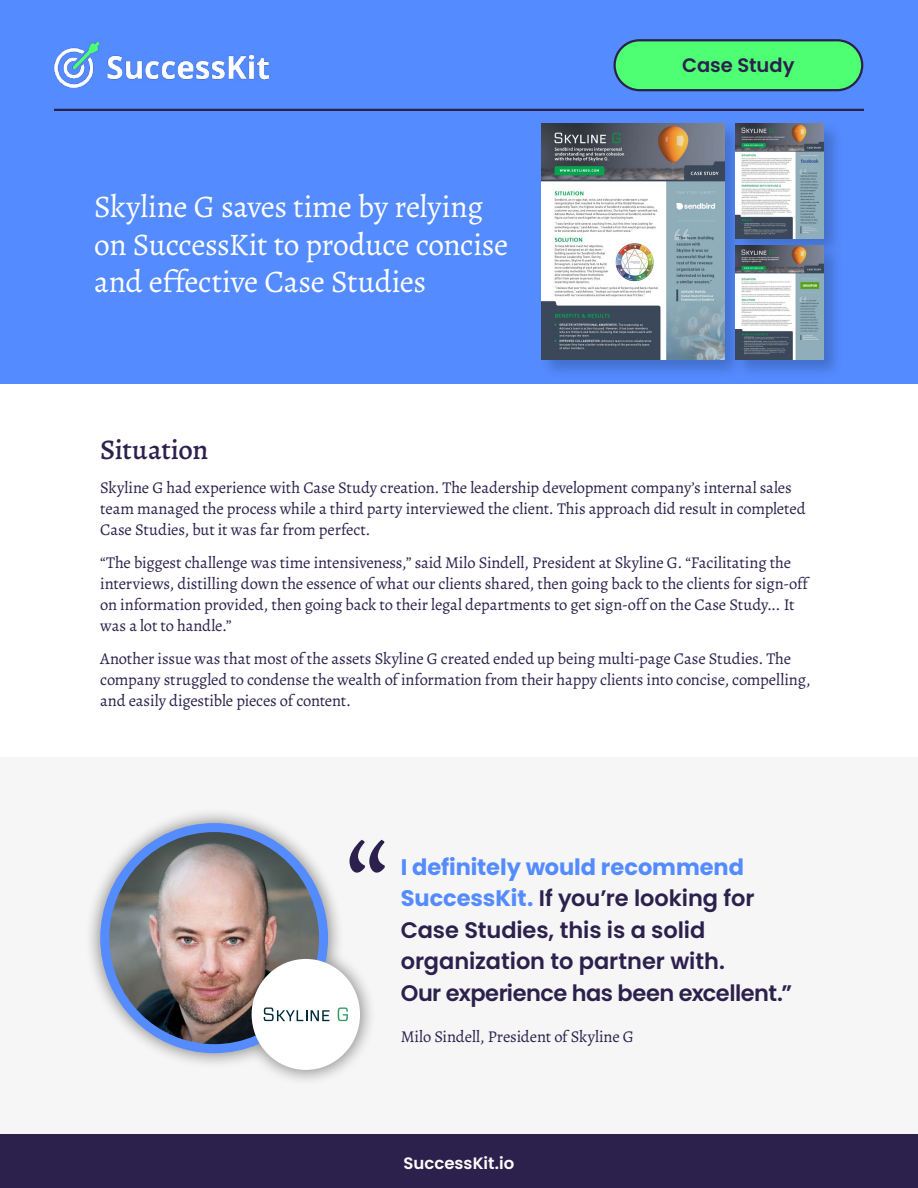
<style>
.page{position:relative;width:918px;height:1188px;background:#fff}
.page>*{position:absolute;margin:0;border:0;box-sizing:border-box;transform-origin:0 0}
.t1{font:31.5px/37.5px "Alegreya";letter-spacing:-.01em;color:#fff}
.t2{font:500 28.5px "Alegreya";letter-spacing:-.01em;color:#2c214c}
.t3{font:600 22.5px/31.5px "Poppins";letter-spacing:-.005em;color:#2c214c}
.t4{font:600 19.5px "Poppins";letter-spacing:-.005em;color:#2c214c}
.t5{font:16.5px/21px "Alegreya";letter-spacing:-.01em;color:#2c214c}
.t6{font:600 16.5px "Poppins";color:#fff}
.s1{font-weight:700;color:#548bff}
</style>
<div class="page">
<div style="left:0;top:758px;width:918px;height:378px;background:#f6f6f6"></div>
<div style="left:0;top:1134px;width:918px;height:54px;background:#2c214c"></div>
<div style="left:0;top:0;width:918px;height:384px;background:#548bff"></div>
<div style="left:615px;top:40px;width:247px;height:50px;background:#4eff74;border-radius:25px"></div>
<div style="left:614px;top:39px;width:249px;height:52px;border:2px solid #2c214c;border-radius:25px"></div>
<img style="left:54px;top:42px;width:214px;height:45px">
<hr style="left:54px;top:109px;width:810px;height:2px;background:#2c214c">
<div style="left:84px;top:807px;width:292px;height:279px;background:#000;opacity:.41"></div>
<img style="left:105px;top:829px;width:219px;height:219px">
<div style="left:100px;top:823px;width:228px;height:230px;border:9px solid #548bff;border-radius:50%"></div>
<div style="left:252px;top:959px;width:108px;height:111px;background:#fff;border-radius:50%"></div>
<svg style="left:264px;top:1008px;width:65px;height:13px"></svg>
<svg style="left:338px;top:1008px;width:10px;height:13px"></svg>
<svg style="left:350px;top:840px;width:35px;height:33px"></svg>
<div style="left:538px;top:121px;width:306px;height:259px;background:#000;opacity:.2"></div>
<img style="left:735px;top:245px;width:89px;height:115px">
<img style="left:735px;top:124px;width:89px;height:114px">
<img style="left:542px;top:124px;width:182px;height:236px">
<h1 class="t1" style="left:94px;top:188px;width:416px">Skyline G saves time by relying on SuccessKit to produce concise and effective Case Studies</h1>
<p class="t4" style="left:682px;top:54px;width:114px">Case Study</p>
<h2 class="t2" style="left:100px;top:431px;width:110px">Situation</h2>
<p class="t5" style="left:100px;top:477px;width:707px">Skyline G had experience with Case Study creation. The leadership development company’s internal sales team managed the process while a third party interviewed the client. This approach did result in completed<br>Case Studies, but it was far from perfect.</p>
<p class="t5" style="left:100px;top:552px;width:709px">“The biggest challenge was time intensiveness,” said Milo Sindell, President at Skyline G. “Facilitating the interviews, distilling down the essence of what our clients shared, then going back to the clients for sign-off on information provided, then going back to their legal departments to get sign-off on the Case Study... It was a lot to handle.”</p>
<p class="t5" style="left:100px;top:648px;width:712px">Another issue was that most of the assets Skyline G created ended up being multi-page Case Studies. The company struggled to condense the wealth of information from their happy clients into concise, compelling, and easily digestible pieces of content.</p>
<h3 class="t3" style="left:401px;top:851px;width:393px"><span class="s1">I definitely would recommend<br>SuccessKit.</span> If you’re looking for<br>Case Studies, this is a solid organization to partner with.<br>Our experience has been excellent.”</h3>
<p class="t5" style="left:401px;top:1026px;width:235px">Milo Sindell, President of Skyline G</p>
<p class="t6" style="left:404px;top:1153px;width:112px">SuccessKit.io</p>
</div>
